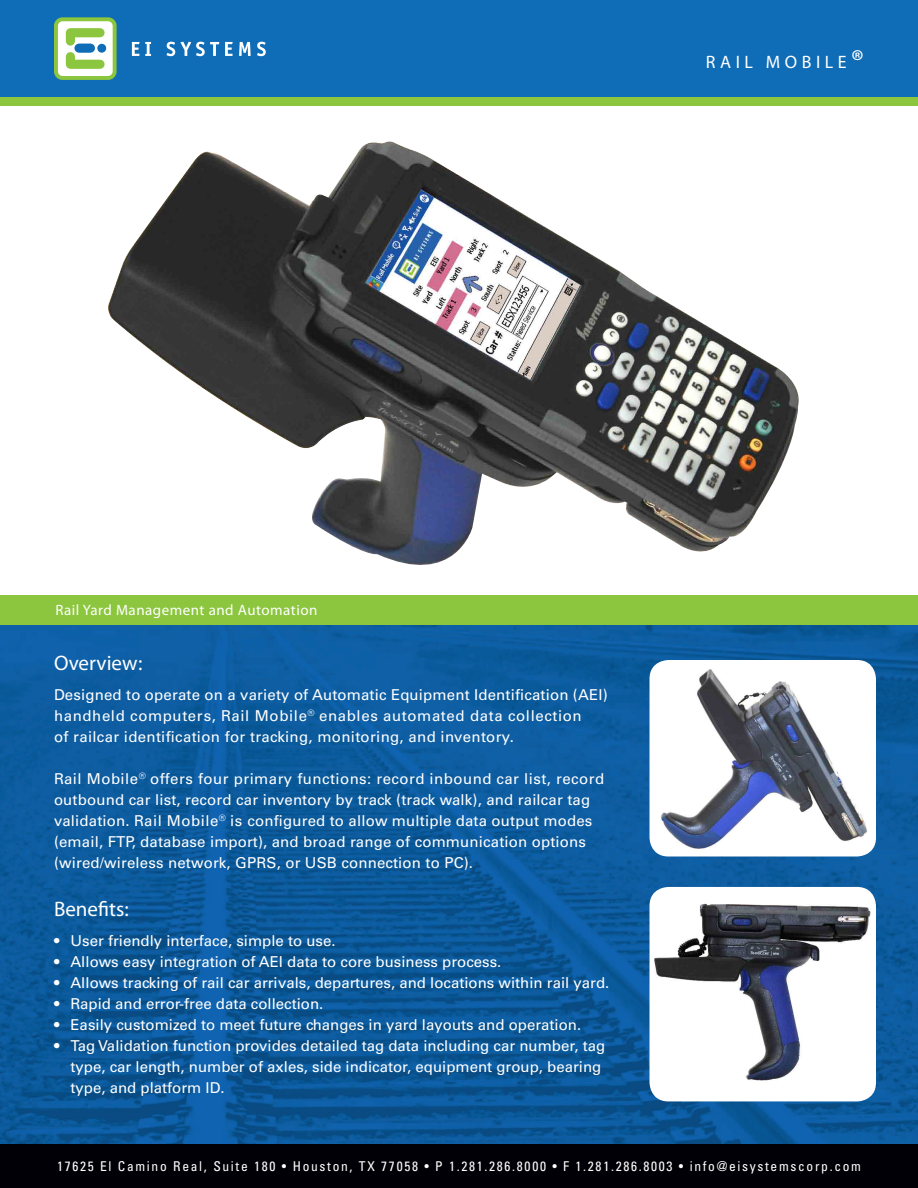
<style>
.page{position:relative;width:918px;height:1188px;background:#fff}
.page>*{position:absolute;margin:0;border:0;box-sizing:border-box;transform-origin:0 0}
.t1{font:21px "Myriad Pro";color:#fff}
.t2{font:18px "Myriad Pro";letter-spacing:.25em;color:#fff}
.Body{font:15px/21px "Univers";letter-spacing:.01em;color:#fff}
.t3{font:15px "Myriad Pro";letter-spacing:.035em;color:#fff}
.t4{font:condensed 13.5px "Univers";letter-spacing:.125em;color:#fff}
.s1{font-size:30.6px}
</style>
<div class="page">
<img style="left:0;top:625px;width:918px;height:519px">
<div style="left:0;top:0;width:918px;height:102px;background:#0f6cb6"></div>
<div style="left:56px;top:19px;width:59px;height:59px;background:#fff;border-radius:7px"></div>
<div style="left:54px;top:17px;width:63px;height:63px;border:4px solid #8bc63e;border-radius:7px"></div>
<svg style="left:65px;top:28px;width:42px;height:41px"></svg>
<div style="left:79px;top:44px;width:11px;height:9px;background:#0f6cb6"></div>
<div style="left:98px;top:45px;width:7px;height:7px;background:#0f6cb6;border-radius:50%"></div>
<div style="left:97px;top:44px;width:9px;height:9px;border:2px solid #0f6cb6;border-radius:50%"></div>
<svg style="left:132px;top:42px;width:19px;height:14px"></svg>
<svg style="left:167px;top:42px;width:8px;height:14px"></svg>
<svg style="left:181px;top:42px;width:38px;height:14px"></svg>
<svg style="left:225px;top:42px;width:8px;height:14px"></svg>
<svg style="left:239px;top:42px;width:12px;height:14px"></svg>
<svg style="left:257px;top:42px;width:9px;height:14px"></svg>
<img style="left:651px;top:661px;width:224px;height:194px">
<div style="left:650px;top:660px;width:226px;height:197px;border:2px solid #fff;border-radius:18px"></div>
<img style="left:651px;top:889px;width:224px;height:211px">
<div style="left:650px;top:887px;width:226px;height:214px;border:2px solid #fff;border-radius:18px"></div>
<div style="left:0;top:97px;width:918px;height:9px;background:#8bc63e"></div>
<div style="left:0;top:595px;width:918px;height:30px;background:#8bc63e"></div>
<div style="left:0;top:1144px;width:918px;height:44px;background:#000006"></div>
<img style="left:108px;top:141px;width:691px;height:424px">
<p class="t2" style="left:706px;top:51px;width:160px">RAIL MOBILE<span class="s1">®</span></p>
<p class="t3" style="left:55px;top:601px;width:264px">Rail Yard Management and Automation</p>
<p class="t1" style="left:54px;top:650px;width:90px">Overview:</p>
<p class="Body" style="left:54px;top:684px;width:555px">Designed to operate on a variety of Automatic Equipment Identification (AEI) handheld computers, Rail Mobile<sup>®</sup> enables automated data collection<br>of railcar identification for tracking, monitoring, and inventory.</p>
<p class="Body" style="left:54px;top:768px;width:552px">Rail Mobile<sup>®</sup> offers four primary functions: record inbound car list, record outbound car list, record car inventory by track (track walk), and railcar tag</p>
<p class="Body" style="left:54px;top:810px;width:540px">validation. Rail Mobile<sup>®</sup> is configured to allow multiple data output modes (email, FTP, database import), and broad range of communication options (wired/wireless network, GPRS, or USB connection to PC).</p>
<p class="t1" style="left:54px;top:896px;width:76px">Benefits:</p>
<p class="Body" style="left:54px;top:931px;width:283px">• User friendly interface, simple to use.</p>
<p class="Body" style="left:54px;top:952px;width:449px">• Allows easy integration of AEI data to core business process.</p>
<p class="Body" style="left:54px;top:973px;width:557px">• Allows tracking of rail car arrivals, departures, and locations within rail yard.</p>
<p class="Body" style="left:54px;top:994px;width:271px">• Rapid and error-free data collection.</p>
<p class="Body" style="left:54px;top:1015px;width:529px">• Easily customized to meet future changes in yard layouts and operation.</p>
<p class="Body" style="left:54px;top:1036px;width:553px">• Tag Validation function provides detailed tag data including car number, tag</p>
<p class="Body" style="left:70px;top:1057px;width:532px">type, car length, number of axles, side indicator, equipment group, bearing</p>
<p class="Body" style="left:70px;top:1078px;width:156px">type, and platform ID.</p>
<p class="t4" style="left:57px;top:1158px;width:805px">17625 El Camino Real, Suite 180 • Houston, TX 77058 • P 1.281.286.8000 • F 1.281.286.8003 • info@eisystemscorp.com</p>
</div>
